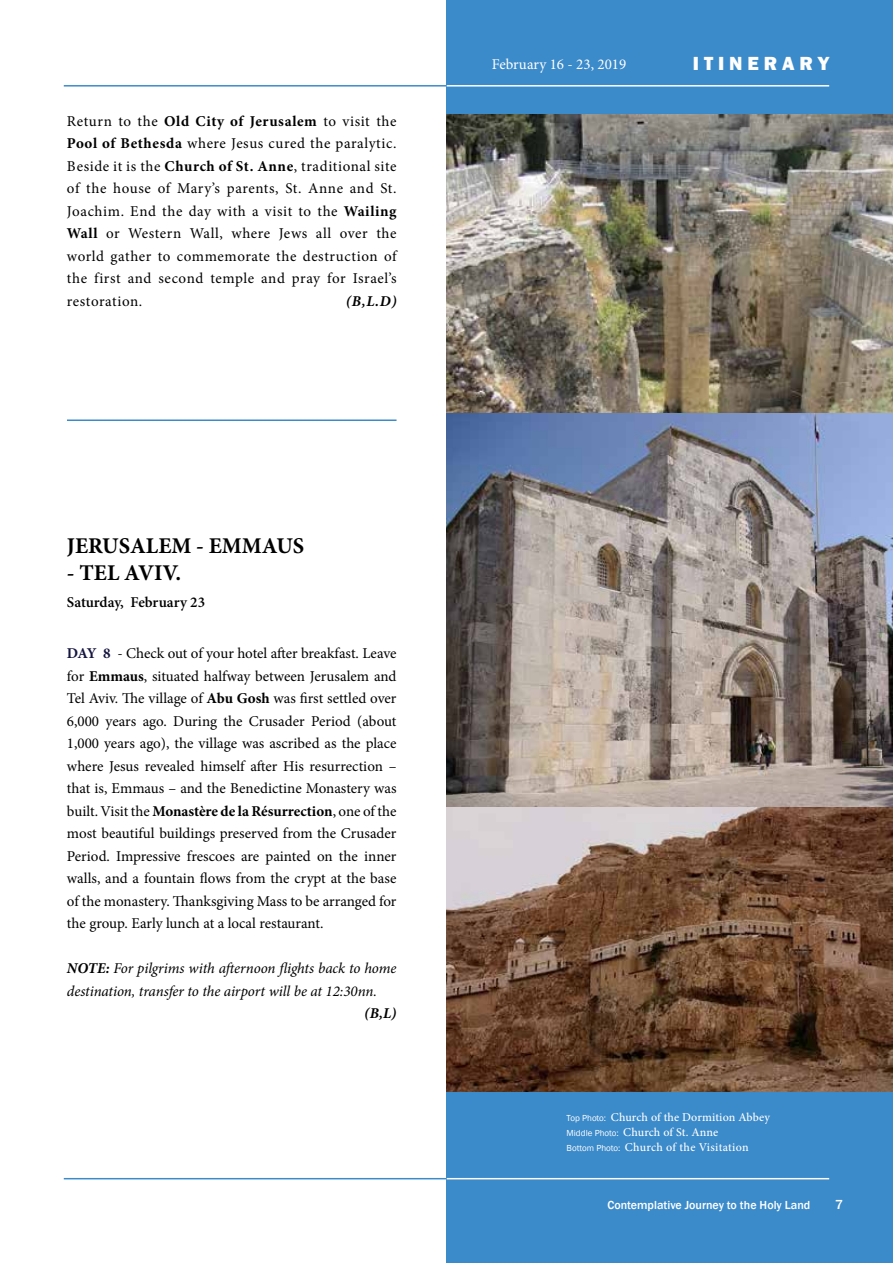
<style>
.page{position:relative;width:893px;height:1263px;background:#fff}
.page>*{position:absolute;margin:0;border:0;box-sizing:border-box;transform-origin:0 0}
.t1{font:700 22.5px "Minion Pro";color:#000}
.t2{font:800 19.5px "Franklin Gothic";color:#fff}
.t3{font:15px/22.5px "Minion Pro";letter-spacing:.015em;color:#000;text-align:justify}
.t4{font:italic 15px/22.5px "Minion Pro";letter-spacing:-.01em;color:#000}
.t5{font:600 15px "Minion Pro";letter-spacing:-.005em;color:#000}
.t6{font:15px "Minion Pro";color:#fff}
.t7{font:italic 700 15px "Minion Pro";color:#000}
.t8{font:500 13.5px "Franklin Gothic";color:#fff}
.t9{font:500 12px/15px "Minion Pro";letter-spacing:.01em;color:#fff}
.t10{font:500 12px "Franklin Gothic";color:#fff}
.s1{font-weight:700}
.s2{font-weight:700;color:#151540}
.s3{font-family:"Franklin Gothic";font-weight:400;font-size:9px}
</style>
<div class="page">
<div style="left:446px;top:0;width:447px;height:1263px;background:#3b8aca"></div>
<hr style="left:446px;top:85px;width:383px;height:2px;background:#fff">
<hr style="left:446px;top:1178px;width:383px;height:1px;background:#fff">
<hr style="left:64px;top:85px;width:382px;height:2px;background:#3b8aca">
<hr style="left:64px;top:1178px;width:382px;height:1px;background:#3b8aca">
<hr style="left:67px;top:419px;width:329px;height:2px;background:#3b8aca">
<img style="left:446px;top:115px;width:447px;height:977px">
<p class="t3" style="left:67px;top:110px;width:331px">Return to the <span class="s1">Old City of Jerusalem</span> to visit the <span class="s1">Pool of Bethesda</span> where Jesus cured the paralytic.<br>Beside it is the <span class="s1">Church of St. Anne</span>, traditional site of the house of Mary’s parents, St. Anne and St.<br>Joachim. End the day with a visit to the <span class="s1">Wailing Wall</span> or Western Wall, where Jews all over the world gather to commemorate the destruction of the first and second temple and pray for Israel’s restoration.</p>
<p class="t7" style="left:346px;top:290px;width:52px">(B,L.D)</p>
<h1 class="t1" style="left:67px;top:530px;width:239px">JERUSALEM - EMMAUS</h1>
<h1 class="t1" style="left:67px;top:557px;width:116px">- TEL AVIV.</h1>
<p class="t5" style="left:67px;top:592px;width:140px">Saturday, February 23</p>
<p class="t3" style="left:67px;top:642px;width:331px"><span class="s2">DAY 8</span> - Check out of your hotel after breakfast. Leave for <span class="s1">Emmaus</span>, situated halfway between Jerusalem and Tel Aviv. The village of <span class="s1">Abu Gosh</span> was first settled over 6,000 years ago. During the Crusader Period (about 1,000 years ago), the village was ascribed as the place where Jesus revealed himself after His resurrection – that is, Emmaus – and the Benedictine Monastery was built. Visit the <span class="s1">Monastère de la Résurrection</span>, one of the most beautiful buildings preserved from the Crusader Period. Impressive frescoes are painted on the inner walls, and a fountain flows from the crypt at the base of the monastery. Thanksgiving Mass to be arranged for the group. Early lunch at a local restaurant.</p>
<p class="t4" style="left:67px;top:957px;width:331px"><span class="s1">NOTE:</span> For pilgrims with afternoon flights back to home destination, transfer to the airport will be at 12:30nn.</p>
<p class="t7" style="left:364px;top:1003px;width:34px">(B,L)</p>
<p class="t6" style="left:492px;top:54px;width:136px">February 16 - 23, 2019</p>
<h2 class="t2" style="left:693px;top:51px;width:138px">I T I N E R A R Y</h2>
<p class="t9" style="left:567px;top:1109px;width:205px"><span class="s3">Top Photo:</span> Church of the Dormition Abbey<br><span class="s3">Middle Photo:</span> Church of St. Anne<br><span class="s3">Bottom Photo:</span> Church of the Visitation</p>
<p class="t10" style="left:607px;top:1198px;width:204px">Contemplative Journey to the Holy Land</p>
<p class="t8" style="left:835px;top:1196px;width:9px">7</p>
</div>
